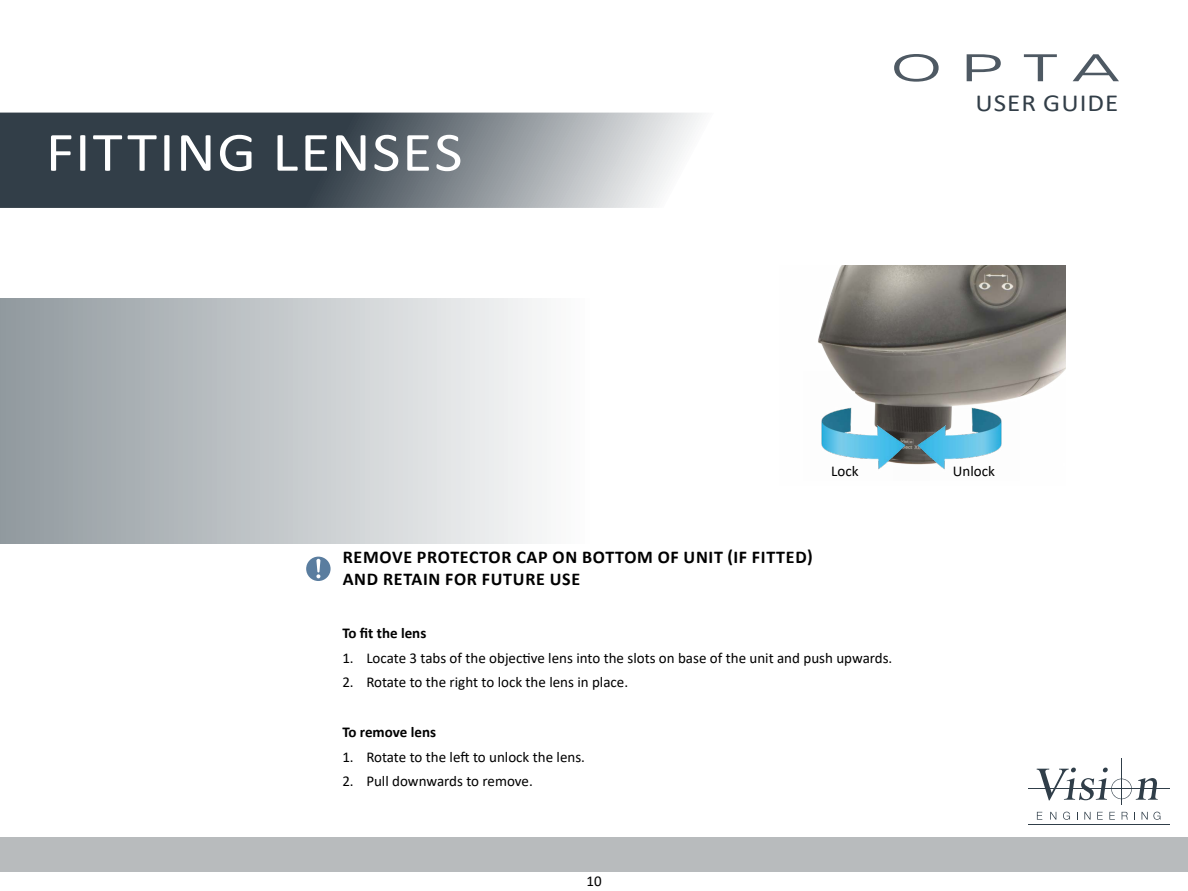
<style>
.page{position:relative;width:1188px;height:891px;background:#fff}
.page>*{position:absolute;margin:0;border:0;box-sizing:border-box;transform-origin:0 0}
.t1{font:55.95px "Calibri";letter-spacing:.025em;color:#fff;scale:1.1 1}
.t2{font:24.6px "Calibri";letter-spacing:.04em;color:#323e48;scale:1.1 1}
.t3{font:700 18px/21.6px "Calibri";letter-spacing:.04em;color:#000}
.t4{font:15px "Calibri";color:#000}
.t5{font:700 15px "Calibri";color:#000}
</style>
<div class="page">
<div style="left:0;top:299px;width:675px;height:245px;background:linear-gradient(to right,#929a9f,#fff)"></div>
<svg style="left:894px;top:54px;width:45px;height:28px"></svg>
<svg style="left:967px;top:54px;width:34px;height:27px"></svg>
<svg style="left:1024px;top:54px;width:33px;height:27px"></svg>
<svg style="left:1073px;top:54px;width:46px;height:27px"></svg>
<img style="left:818px;top:266px;width:247px;height:131px">
<svg style="left:0;top:113px;width:702px;height:95px;background:#697279"></svg>
<svg style="left:305px;top:555px;width:27px;height:28px"></svg>
<div style="left:306px;top:557px;width:25px;height:24px;background:#5a7d9f;border-radius:50%"></div>
<svg style="left:316px;top:559px;width:4px;height:19px"></svg>
<div style="left:0;top:837px;width:1188px;height:34px;background:#b8bbbd"></div>
<svg style="left:1037px;top:812px;width:5px;height:8px"></svg>
<svg style="left:1050px;top:812px;width:6px;height:8px"></svg>
<svg style="left:1063px;top:812px;width:7px;height:8px"></svg>
<svg style="left:1084px;top:812px;width:7px;height:8px"></svg>
<svg style="left:1097px;top:812px;width:6px;height:8px"></svg>
<svg style="left:1109px;top:812px;width:6px;height:8px"></svg>
<svg style="left:1122px;top:812px;width:6px;height:8px"></svg>
<svg style="left:1142px;top:812px;width:18px;height:8px"></svg>
<hr style="left:1028px;top:824px;width:142px;height:1px;background:#303e49">
<hr style="left:1028px;top:789px;width:142px;height:1px;background:#303e49">
<svg style="left:1037px;top:768px;width:121px;height:32px"></svg>
<hr style="left:1121px;top:758px;width:1px;height:47px;background:#303e49">
<img style="left:929px;top:372px;width:90px;height:98px">
<img style="left:818px;top:372px;width:111px;height:98px">
<h1 class="t1" style="left:46px;top:113px;width:380px">FITTING LENSES</h1>
<h2 class="t2" style="left:975px;top:85px;width:132px">USER GUIDE</h2>
<p class="t4" style="left:831px;top:460px;width:29px">Lock</p>
<p class="t4" style="left:953px;top:460px;width:44px">Unlock</p>
<p class="t3" style="left:343px;top:546px;width:471px">REMOVE PROTECTOR CAP ON BOTTOM OF UNIT (IF FITTED)<br>AND RETAIN FOR FUTURE USE</p>
<p class="t5" style="left:342px;top:622px;width:85px">To fit the lens</p>
<p class="t4" style="left:342px;top:647px;width:552px">1. Locate 3 tabs of the objective lens into the slots on base of the unit and push upwards.</p>
<p class="t4" style="left:342px;top:672px;width:287px">2. Rotate to the right to lock the lens in place.</p>
<p class="t5" style="left:342px;top:721px;width:95px">To remove lens</p>
<p class="t4" style="left:342px;top:746px;width:244px">1. Rotate to the left to unlock the lens.</p>
<p class="t4" style="left:342px;top:771px;width:192px">2. Pull downwards to remove.</p>
<p class="t4" style="left:586px;top:870px;width:17px">10</p>
</div>
